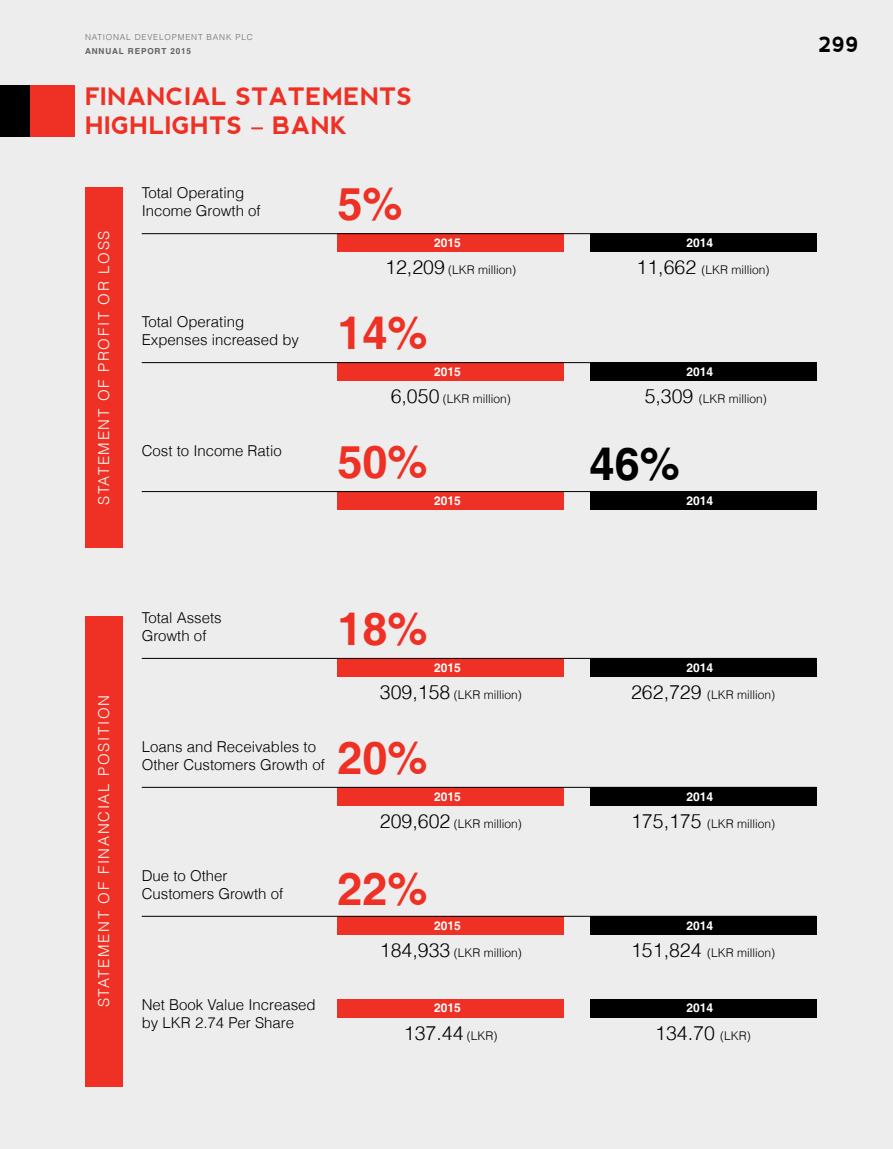
<style>
.page{position:relative;width:893px;height:1149px;background:#fff}
.page>*{position:absolute;margin:0;border:0;box-sizing:border-box;transform-origin:0 0}
.t1{font:700 45px "Helvetica";color:#ee3124}
.t2{font:700 45px "Helvetica";color:#000}
.t3{font:700 24px/28.8px "nevis";letter-spacing:.01em;color:#ee3124}
.t4{font:700 21px "nevis";color:#000}
.t5{font:300 19.5px "Helvetica";color:#000}
.t6{font:300 15px/18px "Helvetica";color:#000}
.t7{font:300 15px "Helvetica";letter-spacing:.11em;color:#fff}
.t8{font:300 12px "Helvetica";color:#000}
.t9{font:700 12px "Helvetica";color:#fff}
.t10{font:300 8.25px "Helvetica";letter-spacing:.1em;color:#6d6e71}
.t11{font:700 8.25px "Helvetica";letter-spacing:.1em;color:#5f6062}
.s1{font-size:19.5px}
.s2{font-size:12px}
</style>
<div class="page">
<div style="left:0;top:0;width:893px;height:1148px;background:#ededee"></div>
<div style="left:0;top:85px;width:30px;height:51px;background:#000"></div>
<div style="left:30px;top:85px;width:44px;height:51px;background:#ee3124"></div>
<div style="left:337px;top:233px;width:227px;height:19px;background:#ee3124"></div>
<div style="left:337px;top:657px;width:227px;height:19px;background:#ee3124"></div>
<div style="left:337px;top:362px;width:227px;height:18px;background:#ee3124"></div>
<div style="left:337px;top:786px;width:227px;height:19px;background:#ee3124"></div>
<div style="left:337px;top:491px;width:227px;height:18px;background:#ee3124"></div>
<div style="left:337px;top:915px;width:227px;height:19px;background:#ee3124"></div>
<div style="left:337px;top:998px;width:227px;height:18px;background:#ee3124"></div>
<div style="left:590px;top:233px;width:226px;height:19px;background:#000"></div>
<div style="left:590px;top:657px;width:226px;height:19px;background:#000"></div>
<div style="left:590px;top:362px;width:226px;height:18px;background:#000"></div>
<div style="left:590px;top:786px;width:226px;height:19px;background:#000"></div>
<div style="left:590px;top:491px;width:226px;height:18px;background:#000"></div>
<div style="left:590px;top:915px;width:226px;height:19px;background:#000"></div>
<div style="left:590px;top:998px;width:226px;height:18px;background:#000"></div>
<hr style="left:142px;top:233px;width:674px;height:1px;background:#000">
<hr style="left:142px;top:657px;width:674px;height:1px;background:#000">
<hr style="left:142px;top:362px;width:674px;height:1px;background:#000">
<hr style="left:142px;top:786px;width:674px;height:1px;background:#000">
<hr style="left:142px;top:491px;width:674px;height:1px;background:#000">
<hr style="left:142px;top:915px;width:674px;height:1px;background:#000">
<div style="left:85px;top:187px;width:37px;height:361px;background:#ee3124"></div>
<div style="left:85px;top:615px;width:37px;height:471px;background:#ee3124"></div>
<p class="t10" style="left:85px;top:30px;width:169px">National Development Ban k PLC</p>
<p class="t11" style="left:85px;top:46px;width:108px">ANNUAL REPORT 2015</p>
<h2 class="t3" style="left:85px;top:82px;width:327px">FINANCIAL STATEMENTS<br>HIGHLIGHTS – BANK</h2>
<p class="t7" style="left:92px;top:505px;width:274px;rotate:-90deg">Statement of Profit or Loss</p>
<p class="t6" style="left:142px;top:183px;width:120px">Total Operating<br>Income Growth of</p>
<p class="t6" style="left:142px;top:312px;width:159px">Total Operating<br>Expenses increased by</p>
<p class="t6" style="left:142px;top:441px;width:142px">Cost to Income Ratio</p>
<h1 class="t1" style="left:337px;top:177px;width:67px">5%</h1>
<p class="t9" style="left:434px;top:235px;width:28px">2015</p>
<p class="t8" style="left:385px;top:260px;width:132px"><span class="s1">12,209</span> (LKR million)</p>
<h1 class="t1" style="left:337px;top:305px;width:92px">14%</h1>
<p class="t9" style="left:434px;top:364px;width:28px">2015</p>
<p class="t8" style="left:391px;top:389px;width:122px"><span class="s1">6,050</span> (LKR million)</p>
<p class="t9" style="left:686px;top:235px;width:28px">2014</p>
<p class="t8" style="left:637px;top:260px;width:135px"><span class="s1">11,662</span> (LKR million)</p>
<p class="t9" style="left:686px;top:364px;width:28px">2014</p>
<p class="t8" style="left:645px;top:389px;width:124px"><span class="s1">5,309</span> (LKR million)</p>
<h1 class="t1" style="left:337px;top:434px;width:92px">50%</h1>
<h1 class="t2" style="left:590px;top:436px;width:92px">46%</h1>
<p class="t9" style="left:434px;top:493px;width:28px">2015</p>
<p class="t9" style="left:686px;top:493px;width:28px">2014</p>
<p class="t7" style="left:92px;top:1006px;width:311px;rotate:-90deg">Statement of Financial Position</p>
<p class="t6" style="left:142px;top:607px;width:82px">Total Assets<br>Growth of</p>
<h1 class="t1" style="left:337px;top:601px;width:92px">18%</h1>
<p class="t9" style="left:434px;top:660px;width:28px">2015</p>
<p class="t8" style="left:380px;top:684px;width:143px"><span class="s1">309,158</span> (LKR million)</p>
<p class="t6" style="left:142px;top:736px;width:185px">Loans and Receivables to<br>Other Customers Growth of</p>
<h1 class="t1" style="left:337px;top:730px;width:92px">20%</h1>
<p class="t9" style="left:434px;top:788px;width:28px">2015</p>
<p class="t8" style="left:380px;top:813px;width:143px"><span class="s1">209,602</span> (LKR million)</p>
<p class="t6" style="left:142px;top:865px;width:143px">Due to Other<br>Customers Growth of</p>
<h1 class="t1" style="left:337px;top:861px;width:92px">22%</h1>
<p class="t9" style="left:434px;top:917px;width:28px">2015</p>
<p class="t8" style="left:380px;top:942px;width:143px"><span class="s1">184,933</span> (LKR million)</p>
<p class="t6" style="left:142px;top:994px;width:175px">Net Book Value Increased by LKR 2.74 Per Share</p>
<p class="t9" style="left:434px;top:1000px;width:28px">2015</p>
<h3 class="t5" style="left:404px;top:1016px;width:95px">137.44 <span class="s2">(LKR)</span></h3>
<p class="t9" style="left:686px;top:660px;width:28px">2014</p>
<p class="t8" style="left:631px;top:684px;width:145px"><span class="s1">262,729</span> (LKR million)</p>
<p class="t9" style="left:686px;top:788px;width:28px">2014</p>
<p class="t8" style="left:631px;top:813px;width:145px"><span class="s1">175,175</span> (LKR million)</p>
<p class="t9" style="left:686px;top:917px;width:28px">2014</p>
<p class="t8" style="left:631px;top:942px;width:145px"><span class="s1">151,824</span> (LKR million)</p>
<p class="t9" style="left:686px;top:1000px;width:28px">2014</p>
<h3 class="t5" style="left:655px;top:1016px;width:97px">134.70 <span class="s2">(LKR)</span></h3>
<h3 class="t4" style="left:818px;top:32px;width:42px">299</h3>
</div>
